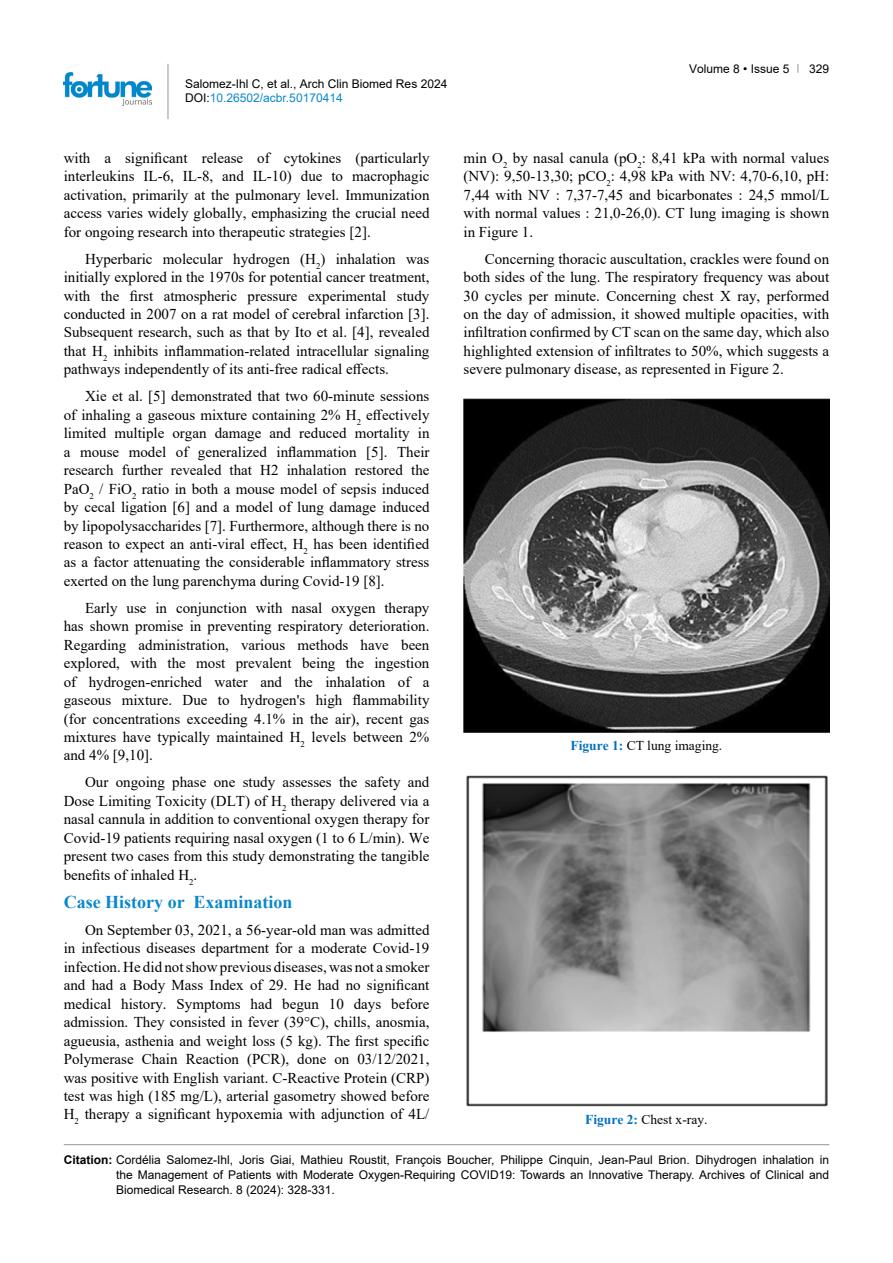
<style>
.page{position:relative;width:893px;height:1263px;background:#fff}
.page>*{position:absolute;margin:0;border:0;box-sizing:border-box;transform-origin:0 0}
.t1{font:700 18px "Times New Roman";color:#0a88ca}
.t2{font:15px/18.5px "Times New Roman";color:#000;text-align:justify}
.t3{font:13.5px "Times New Roman";color:#000}
.t4{font:12px/15px "Arial";color:#000}
.s1{color:#0a88ca}
.s2{font-weight:700;color:#0070c0}
.s3{font-weight:700}
</style>
<div class="page">
<hr style="left:168px;top:64px;width:1px;height:55px;background:#939598">
<img style="left:64px;top:72px;width:88px;height:33px">
<hr style="left:64px;top:1144px;width:765px;height:1px;background:#939598">
<img style="left:463px;top:398px;width:366px;height:334px">
<img style="left:466px;top:775px;width:362px;height:332px">
<p class="t4" style="left:185px;top:76px;width:264px;line-height:14.4px">Salomez-Ihl C, et al., Arch Clin Biomed Res 2024<br>DOI:<span class="s1">10.26502/acbr.50170414</span></p>
<p class="t4" style="left:689px;top:61px;width:102px">Volume 8 • Issue 5</p>
<p class="t4" style="left:809px;top:61px;width:22px">329</p>
<p class="t2" style="left:64px;top:148px;width:367px">with a significant release of cytokines (particularly interleukins IL-6, IL-8, and IL-10) due to macrophagic activation, primarily at the pulmonary level. Immunization access varies widely globally, emphasizing the crucial need for ongoing research into therapeutic strategies [2].</p>
<p class="t2" style="left:64px;top:249px;width:367px;text-indent:21px">Hyperbaric molecular hydrogen (H<sub>2</sub>) inhalation was initially explored in the 1970s for potential cancer treatment, with the first atmospheric pressure experimental study conducted in 2007 on a rat model of cerebral infarction [3].<br>Subsequent research, such as that by Ito et al. [4], revealed that H<sub>2</sub> inhibits inflammation-related intracellular signaling pathways independently of its anti-free radical effects.</p>
<p class="t2" style="left:64px;top:387px;width:367px;text-indent:21px">Xie et al. [5] demonstrated that two 60-minute sessions of inhaling a gaseous mixture containing 2% H<sub>2</sub> effectively limited multiple organ damage and reduced mortality in a mouse model of generalized inflammation [5]. Their research further revealed that H2 inhalation restored the PaO<sub>2</sub> / FiO<sub>2</sub> ratio in both a mouse model of sepsis induced by cecal ligation [6] and a model of lung damage induced by lipopolysaccharides [7]. Furthermore, although there is no reason to expect an anti-viral effect, H<sub>2</sub> has been identified as a factor attenuating the considerable inflammatory stress exerted on the lung parenchyma during Covid-19 [8].</p>
<p class="t2" style="left:64px;top:598px;width:367px;text-indent:21px">Early use in conjunction with nasal oxygen therapy has shown promise in preventing respiratory deterioration.<br>Regarding administration, various methods have been explored, with the most prevalent being the ingestion of hydrogen-enriched water and the inhalation of a gaseous mixture. Due to hydrogen's high flammability (for concentrations exceeding 4.1% in the air), recent gas mixtures have typically maintained H<sub>2</sub> levels between 2% and 4% [9,10].</p>
<p class="t2" style="left:64px;top:773px;width:367px;text-indent:21px">Our ongoing phase one study assesses the safety and Dose Limiting Toxicity (DLT) of H<sub>2</sub> therapy delivered via a nasal cannula in addition to conventional oxygen therapy for Covid-19 patients requiring nasal oxygen (1 to 6 L/min). We present two cases from this study demonstrating the tangible benefits of inhaled H<sub>2</sub>.</p>
<p class="t1" style="left:64px;top:889px;width:230px">Case History or Examination</p>
<p class="t2" style="left:64px;top:920px;width:367px;text-indent:21px">On September 03, 2021, a 56-year-old man was admitted in infectious diseases department for a moderate Covid-19 infection. He did not show previous diseases, was not a smoker and had a Body Mass Index of 29. He had no significant medical history. Symptoms had begun 10 days before admission. They consisted in fever (39°C), chills, anosmia, agueusia, asthenia and weight loss (5 kg). The first specific Polymerase Chain Reaction (PCR), done on 03/12/2021, was positive with English variant. C-Reactive Protein (CRP) test was high (185 mg/L), arterial gasometry showed before H<sub>2</sub> therapy a significant hypoxemia with adjunction of 4L/</p>
<p class="t2" style="left:463px;top:148px;width:367px">min O<sub>2</sub> by nasal canula (pO<sub>2</sub>: 8,41 kPa with normal values (NV): 9,50-13,30; pCO<sub>2</sub>: 4,98 kPa with NV: 4,70-6,10, pH:<br>7,44 with NV : 7,37-7,45 and bicarbonates : 24,5 mmol/L with normal values : 21,0-26,0). CT lung imaging is shown in Figure 1.</p>
<p class="t2" style="left:463px;top:249px;width:367px;text-indent:21px">Concerning thoracic auscultation, crackles were found on both sides of the lung. The respiratory frequency was about 30 cycles per minute. Concerning chest X ray, performed on the day of admission, it showed multiple opacities, with infiltration confirmed by CT scan on the same day, which also highlighted extension of infiltrates to 50%, which suggests a severe pulmonary disease, as represented in Figure 2.</p>
<p class="t3" style="left:570px;top:736px;width:153px"><span class="s2">Figure 1:</span> CT lung imaging.</p>
<p class="t3" style="left:585px;top:1110px;width:124px"><span class="s2">Figure 2:</span> Chest x-ray.</p>
<p class="t4" style="left:116px;top:1152px;width:715px;text-align:justify;text-indent:-52px"><span class="s3">Citation:</span> Cordélia Salomez-Ihl, Joris Giai, Mathieu Roustit, François Boucher, Philippe Cinquin, Jean-Paul Brion. Dihydrogen inhalation in the Management of Patients with Moderate Oxygen-Requiring COVID19: Towards an Innovative Therapy. Archives of Clinical and Biomedical Research. 8 (2024): 328-331.</p>
</div>
